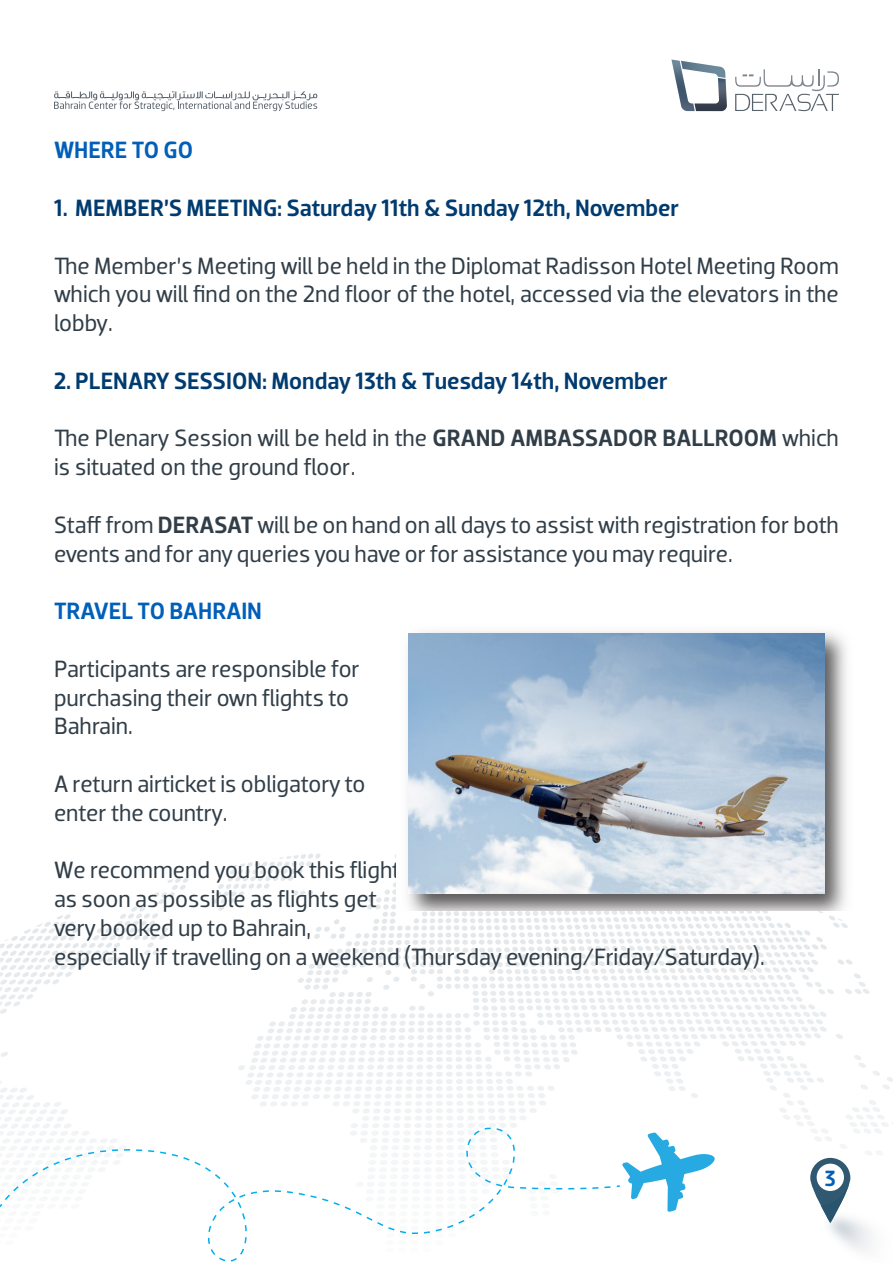
<style>
.page{position:relative;width:893px;height:1263px;background:#fff}
.page>*{position:absolute;margin:0;border:0;box-sizing:border-box;transform-origin:0 0}
.t1{font:24px/28.8px "Dobra";color:#313e48}
.t2{font:500 24px "Dobra";color:#003b70}
.t3{font:500 24px "Dobra";color:#005fb9}
.t4{font:500 22.5px "Dobra";color:#005fb9}
.s1{font-weight:500}
</style>
<div class="page">
<svg style="left:272px;top:853px;width:124px;height:11px"></svg>
<svg style="left:3px;top:1119px;width:608px;height:143px"></svg>
<svg style="left:616px;top:1132px;width:99px;height:80px"></svg>
<svg style="left:810px;top:1158px;width:40px;height:65px"></svg>
<svg style="left:54px;top:91px;width:263px;height:20px"></svg>
<svg style="left:735px;top:69px;width:104px;height:42px"></svg>
<svg style="left:671px;top:60px;width:56px;height:51px"></svg>
<img style="left:407px;top:631px;width:440px;height:279px">
<img style="left:409px;top:634px;width:415px;height:260px">
<p class="t3" style="left:54px;top:136px;width:141px">WHERE TO GO</p>
<p class="t2" style="left:54px;top:194px;width:627px">1. MEMBER’S MEETING: Saturday 11th &amp; Sunday 12th, November</p>
<p class="t1" style="left:54px;top:251px;width:786px;text-align:justify">The Member’s Meeting will be held in the Diplomat Radisson Hotel Meeting Room which you will find on the 2nd floor of the hotel, accessed via the elevators in the lobby.</p>
<p class="t2" style="left:54px;top:367px;width:615px">2. PLENARY SESSION: Monday 13th &amp; Tuesday 14th, November</p>
<p class="t1" style="left:54px;top:424px;width:786px">The Plenary Session will be held in the <span class="s1">GRAND AMBASSADOR BALLROOM</span> which is situated on the ground floor.</p>
<p class="t1" style="left:54px;top:510px;width:786px">Staff from <span class="s1">DERASAT</span> will be on hand on all days to assist with registration for both events and for any queries you have or for assistance you may require.</p>
<p class="t3" style="left:54px;top:597px;width:210px">TRAVEL TO BAHRAIN</p>
<p class="t1" style="left:54px;top:654px;width:307px">Participants are responsible for</p>
<p class="t1" style="left:54px;top:683px;width:296px">purchasing their own flights to</p>
<p class="t1" style="left:54px;top:712px;width:80px">Bahrain.</p>
<p class="t1" style="left:54px;top:769px;width:313px">A return airticket is obligatory to</p>
<p class="t1" style="left:54px;top:798px;width:175px">enter the country.</p>
<p class="t1" style="left:54px;top:856px;width:348px">We recommend you book this flight</p>
<p class="t1" style="left:54px;top:885px;width:324px">as soon as possible as flights get</p>
<p class="t1" style="left:54px;top:913px;width:259px">very booked up to Bahrain,</p>
<p class="t1" style="left:54px;top:942px;width:712px">especially if travelling on a weekend (Thursday evening/Friday/Saturday).</p>
<p class="t4" style="left:825px;top:1165px;width:13px">3</p>
</div>
